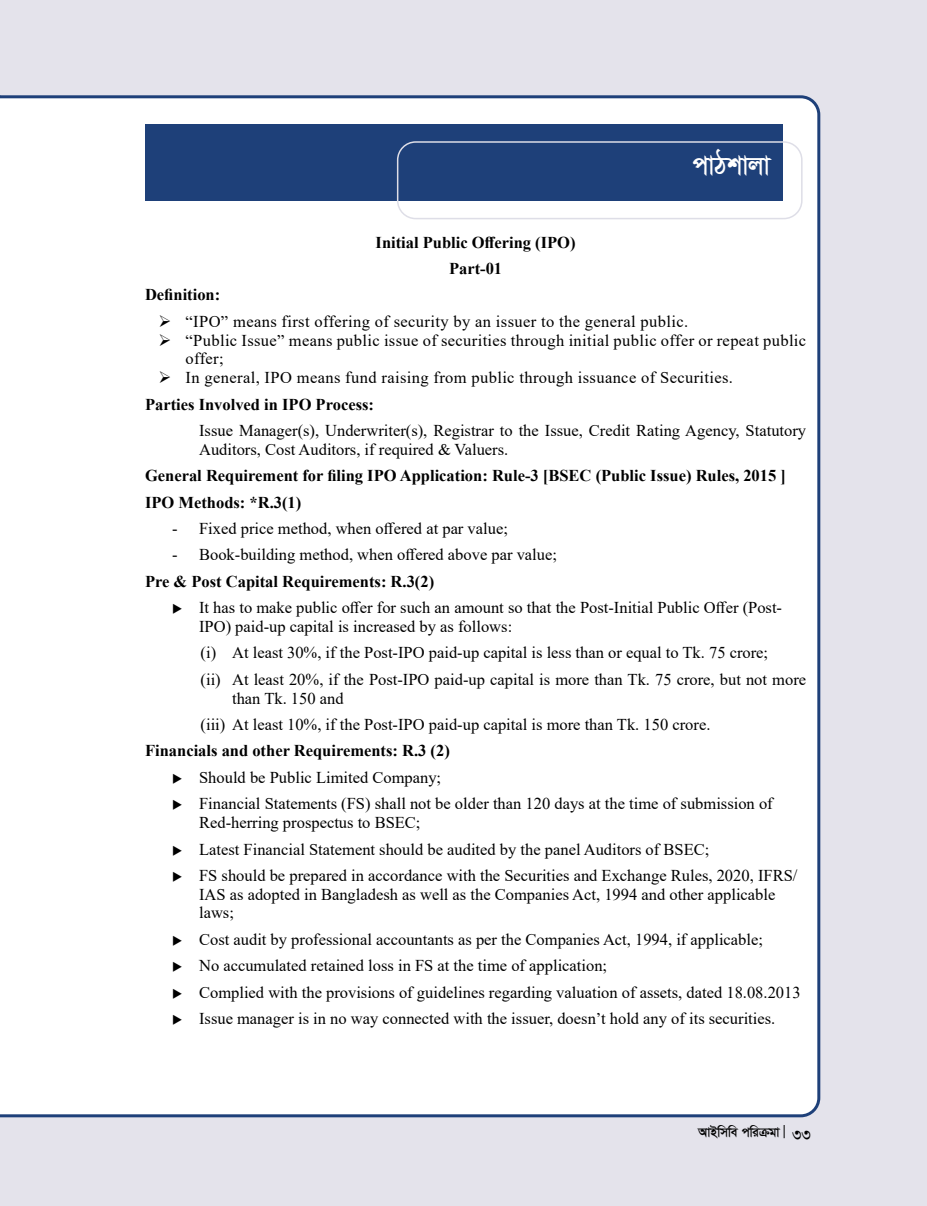
<style>
.page{position:relative;width:927px;height:1206px;background:#fff}
.page>*{position:absolute;margin:0;border:0;box-sizing:border-box;transform-origin:0 0}
.t1{font:30px "Sutonny MJ Bold";color:#fff}
.t2{font:16.5px/18.8px "Times New Roman";color:#000}
.t3{font:16.5px/18.8px "Times New Roman";letter-spacing:.02em;color:#000}
.t4{font:700 16.5px/26.4px "Times New Roman";color:#000;text-align:center}
.t5{font:15px "Sutonny MJ Bold";color:#000}
.s1{font-weight:700}
.s2{font-family:"Sutonny MJ";font-size:18px}
</style>
<div class="page">
<div style="left:0;top:0;width:926px;height:1205px;background:#e4e3eb"></div>
<svg style="left:783px;top:1125px;width:1px;height:12px"></svg>
<div style="left:0;top:95px;width:821px;height:1023px;background:#fff"></div>
<div style="left:145px;top:124px;width:637px;height:77px;background:#1e4079"></div>
<div style="left:397px;top:141px;width:405px;height:78px;border:2px solid #dedee7;border-radius:18px"></div>
<svg style="left:172px;top:327px;width:16px;height:1px"></svg>
<svg style="left:172px;top:345px;width:16px;height:1px"></svg>
<svg style="left:172px;top:383px;width:16px;height:1px"></svg>
<svg style="left:183px;top:613px;width:12px;height:1px"></svg>
<svg style="left:183px;top:782px;width:12px;height:1px"></svg>
<svg style="left:183px;top:809px;width:12px;height:1px"></svg>
<svg style="left:183px;top:854px;width:12px;height:1px"></svg>
<svg style="left:183px;top:880px;width:12px;height:1px"></svg>
<svg style="left:183px;top:944px;width:12px;height:1px"></svg>
<svg style="left:183px;top:971px;width:12px;height:1px"></svg>
<svg style="left:183px;top:997px;width:12px;height:1px"></svg>
<svg style="left:183px;top:1023px;width:12px;height:1px"></svg>
<p class="t4" style="left:375px;top:228px;width:201px">Initial Public Offering (IPO)<br>Part-01</p>
<h1 class="t1" style="left:692px;top:148px;width:79px">cvVkvjv</h1>
<p class="t4" style="left:145px;top:281px;width:77px">Definition:</p>
<p class="t3" style="left:158px;top:311px;width:531px">➢ “IPO” means first offering of security by an issuer to the general public.</p>
<p class="t3" style="left:185px;top:330px;width:622px;text-indent:-27px">➢ “Public Issue” means public issue of securities through initial public offer or repeat public offer;</p>
<p class="t3" style="left:145px;top:364px;width:589px;line-height:26.4px;text-indent:14px">➢ In general, IPO means fund raising from public through issuance of Securities.<br><span class="s1">Parties Involved in IPO Process:</span></p>
<p class="t2" style="left:199px;top:420px;width:608px">Issue Manager(s), Underwriter(s), Registrar to the Issue, Credit Rating Agency, Statutory<br>Auditors, Cost Auditors, if required &amp; Valuers.</p>
<p class="t4" style="left:145px;top:462px;width:642px;text-align:left">General Requirement for filing IPO Application: Rule-3 [BSEC (Public Issue) Rules, 2015 ]<br>IPO Methods: *R.3(1)</p>
<p class="t2" style="left:172px;top:518px;width:337px">- Fixed price method, when offered at par value;</p>
<p class="t2" style="left:172px;top:544px;width:386px">- Book-building method, when offered above par value;</p>
<p class="t4" style="left:145px;top:567px;width:291px">Pre &amp; Post Capital Requirements: R.3(2)</p>
<p class="t2" style="left:199px;top:597px;width:584px;text-indent:-27px">◆ It has to make public offer for such an amount so that the Post-Initial Public Offer (Post-<br>IPO) paid-up capital is increased by as follows:</p>
<p class="t2" style="left:200px;top:639px;width:607px;line-height:26.4px">(i) At least 30%, if the Post-IPO paid-up capital is less than or equal to Tk. 75 crore;<br>(ii) At least 20%, if the Post-IPO paid-up capital is more than Tk. 75 crore, but not more</p>
<p class="t2" style="left:200px;top:684px;width:511px;line-height:26.4px;text-indent:31px">than Tk. 150 and<br>(iii) At least 10%, if the Post-IPO paid-up capital is more than Tk. 150 crore.</p>
<p class="t4" style="left:145px;top:737px;width:306px">Financials and other Requirements: R.3 (2)</p>
<p class="t2" style="left:172px;top:767px;width:271px">◆ Should be Public Limited Company;</p>
<p class="t2" style="left:199px;top:793px;width:575px;text-indent:-27px">◆ Financial Statements (FS) shall not be older than 120 days at the time of submission of<br>Red-herring prospectus to BSEC;</p>
<p class="t2" style="left:172px;top:838px;width:539px">◆ Latest Financial Statement should be audited by the panel Auditors of BSEC;</p>
<p class="t2" style="left:199px;top:865px;width:600px;text-indent:-27px">◆ FS should be prepared in accordance with the Securities and Exchange Rules, 2020, IFRS/<br>IAS as adopted in Bangladesh as well as the Companies Act, 1994 and other applicable laws;</p>
<p class="t2" style="left:172px;top:929px;width:592px">◆ Cost audit by professional accountants as per the Companies Act, 1994, if applicable;</p>
<p class="t2" style="left:172px;top:955px;width:436px">◆ No accumulated retained loss in FS at the time of application;</p>
<p class="t2" style="left:172px;top:982px;width:630px">◆ Complied with the provisions of guidelines regarding valuation of assets, dated 18.08.2013</p>
<p class="t2" style="left:172px;top:1008px;width:604px">◆ Issue manager is in no way connected with the issuer, doesn’t hold any of its securities.</p>
<p class="t5" style="left:698px;top:1123px;width:114px">AvBwmwe cwiµgv <span class="s2">33</span></p>
</div>
